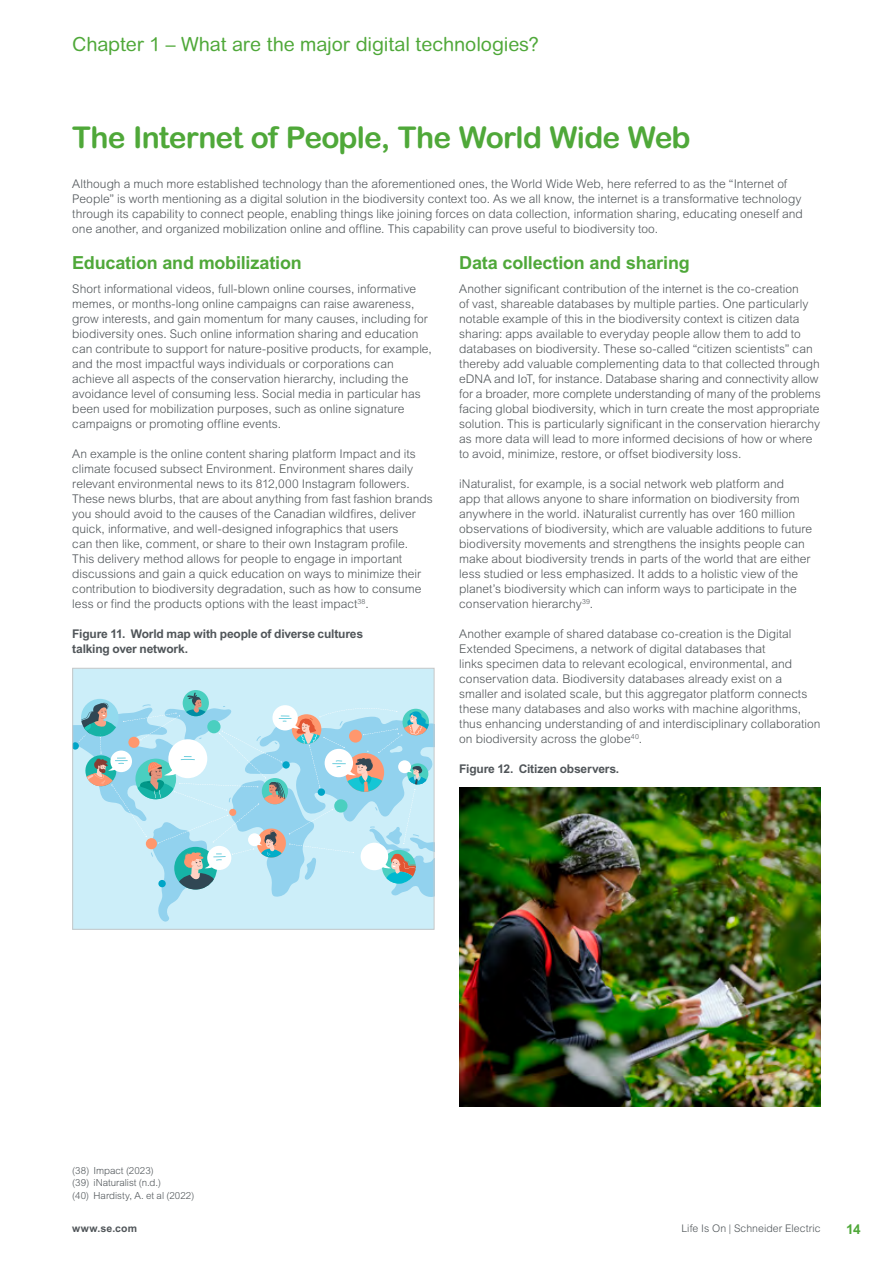
<style>
.page{position:relative;width:893px;height:1263px;background:#fff}
.page>*{position:absolute;margin:0;border:0;box-sizing:border-box;transform-origin:0 0}
.t1{font:700 30px "Arial Rounded MT Pro";letter-spacing:-.025em;color:#4fa839}
.t2{font:19.5px "Arial Rounded MT Pro";letter-spacing:-.005em;color:#4fa839}
.t3{font:700 18px "Arial MT Std";letter-spacing:-.01em;color:#4fa839}
.t4{font:700 13.5px "Arial MT Std";color:#4fa839}
.t5{font:300 12px/15px "Arial MT Std";color:#505559}
.t6{font:700 12px/15px "Arial MT Std";letter-spacing:-.015em;color:#505559}
.t7{font:300 10.5px "Arial MT Std";letter-spacing:.005em;color:#505559}
.t8{font:700 10.5px "Arial MT Std";letter-spacing:.015em;color:#505559}
.t9{font:300 9.75px/12.8px "Arial MT Std";color:#505559}
</style>
<div class="page">
<div style="left:73px;top:668px;width:361px;height:261px;background:#cceef9"></div>
<svg style="left:74px;top:690px;width:358px;height:232px"></svg>
<div style="left:72px;top:668px;width:362px;height:262px;border:1px solid #c6c7c8"></div>
<img style="left:459px;top:788px;width:362px;height:319px">
<h2 class="t2" style="left:72px;top:33px;width:468px">Chapter 1 – What are the major digital technologies?</h2>
<h1 class="t1" style="left:72px;top:119px;width:620px">The Internet of People, The World Wide Web</h1>
<p class="t5" style="left:72px;top:177px;width:732px">Although a much more established technology than the aforementioned ones, the World Wide Web, here referred to as the “Internet of People” is worth mentioning as a digital solution in the biodiversity context too. As we all know, the internet is a transformative technology through its capability to connect people, enabling things like joining forces on data collection, information sharing, educating oneself and one another, and organized mobilization online and offline. This capability can prove useful to biodiversity too.</p>
<h3 class="t3" style="left:72px;top:252px;width:231px">Education and mobilization</h3>
<p class="t5" style="left:72px;top:281px;width:361px">Short informational videos, full-blown online courses, informative memes, or months-long online campaigns can raise awareness, grow interests, and gain momentum for many causes, including for biodiversity ones. Such online information sharing and education can contribute to support for nature-positive products, for example, and the most impactful ways individuals or corporations can achieve all aspects of the conservation hierarchy, including the avoidance level of consuming less. Social media in particular has been used for mobilization purposes, such as online signature campaigns or promoting offline events.</p>
<p class="t5" style="left:72px;top:446px;width:362px">An example is the online content sharing platform Impact and its climate focused subsect Environment. Environment shares daily relevant environmental news to its 812,000 Instagram followers.<br>These news blurbs, that are about anything from fast fashion brands you should avoid to the causes of the Canadian wildfires, deliver quick, informative, and well-designed infographics that users<br>can then like, comment, or share to their own Instagram profile.<br>This delivery method allows for people to engage in important discussions and gain a quick education on ways to minimize their contribution to biodiversity degradation, such as how to consume less or find the products options with the least impact<sup>38</sup>.</p>
<p class="t6" style="left:72px;top:626px;width:292px">Figure 11. World map with people of diverse cultures talking over network.</p>
<h3 class="t3" style="left:459px;top:252px;width:232px">Data collection and sharing</h3>
<p class="t5" style="left:459px;top:281px;width:363px">Another significant contribution of the internet is the co-creation<br>of vast, shareable databases by multiple parties. One particularly notable example of this in the biodiversity context is citizen data sharing: apps available to everyday people allow them to add to databases on biodiversity. These so-called “citizen scientists” can thereby add valuable complementing data to that collected through eDNA and IoT, for instance. Database sharing and connectivity allow for a broader, more complete understanding of many of the problems facing global biodiversity, which in turn create the most appropriate solution. This is particularly significant in the conservation hierarchy as more data will lead to more informed decisions of how or where to avoid, minimize, restore, or offset biodiversity loss.</p>
<p class="t5" style="left:459px;top:476px;width:354px">iNaturalist, for example, is a social network web platform and<br>app that allows anyone to share information on biodiversity from anywhere in the world. iNaturalist currently has over 160 million observations of biodiversity, which are valuable additions to future biodiversity movements and strengthens the insights people can make about biodiversity trends in parts of the world that are either less studied or less emphasized. It adds to a holistic view of the planet’s biodiversity which can inform ways to participate in the conservation hierarchy<sup>39</sup>.</p>
<p class="t5" style="left:459px;top:626px;width:363px">Another example of shared database co-creation is the Digital Extended Specimens, a network of digital databases that<br>links specimen data to relevant ecological, environmental, and conservation data. Biodiversity databases already exist on a smaller and isolated scale, but this aggregator platform connects these many databases and also works with machine algorithms, thus enhancing understanding of and interdisciplinary collaboration on biodiversity across the globe<sup>40</sup>.</p>
<p class="t6" style="left:459px;top:761px;width:162px">Figure 12. Citizen observers.</p>
<p class="t9" style="left:72px;top:1164px;width:124px">(38) Impact (2023)<br>(39) iNaturalist (n.d.)<br>(40) Hardisty, A. et al (2022)</p>
<p class="t8" style="left:72px;top:1222px;width:66px">www.se.com</p>
<p class="t7" style="left:681px;top:1222px;width:141px">Life Is On | Schneider Electric</p>
<p class="t4" style="left:846px;top:1222px;width:16px">14</p>
</div>
